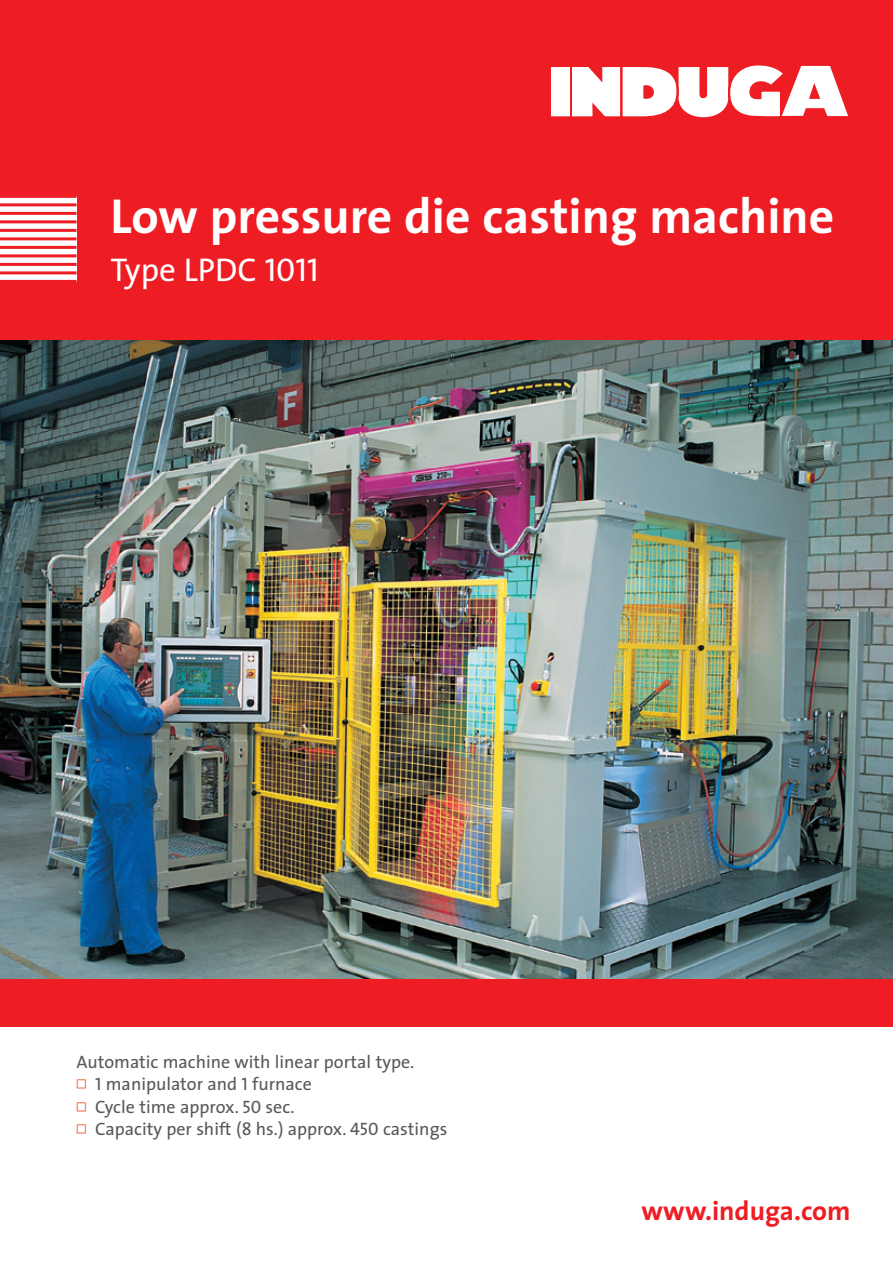
<style>
.page{position:relative;width:893px;height:1263px;background:#fff}
.page>*{position:absolute;margin:0;border:0;box-sizing:border-box;transform-origin:0 0}
.t1{font:700 49.5px "The Sans";color:#fff}
.t2{font:33px "The Sans";color:#fff}
.t3{font:700 27px "The Sans";color:#ee1d23}
.t4{font:18px/22.5px "The Sans";color:#57585a}
.s1{font-family:"The Sans Caps"}
.s2{font-family:"Universal Newswith Comm Pi";color:#f04d22}
</style>
<div class="page">
<div style="left:0;top:0;width:893px;height:340px;background:#ee1d23"></div>
<div style="left:0;top:978px;width:893px;height:48px;background:#ee1d23"></div>
<svg style="left:0;top:198px;width:77px;height:82px;background:#fef4f5"></svg>
<img style="left:0;top:340px;width:893px;height:638px">
<hr style="left:0;top:203px;width:77px;height:3px;background:#ee1d23">
<hr style="left:0;top:212px;width:77px;height:3px;background:#ee1d23">
<hr style="left:0;top:220px;width:77px;height:3px;background:#ee1d23">
<hr style="left:0;top:229px;width:77px;height:3px;background:#ee1d23">
<hr style="left:0;top:237px;width:77px;height:3px;background:#ee1d23">
<hr style="left:0;top:246px;width:77px;height:3px;background:#ee1d23">
<hr style="left:0;top:254px;width:77px;height:3px;background:#ee1d23">
<hr style="left:0;top:263px;width:77px;height:3px;background:#ee1d23">
<hr style="left:0;top:271px;width:77px;height:3px;background:#ee1d23">
<svg style="left:551px;top:65px;width:297px;height:53px"></svg>
<h1 class="t1" style="left:111px;top:175px;width:725px">Low pressure die casting machine</h1>
<h2 class="t2" style="left:111px;top:242px;width:210px">Type LPDC <span class="s1">1011</span></h2>
<p class="t4" style="left:77px;top:1050px;width:372px">Automatic machine with linear portal type.<br><span class="s2">▫</span> <span class="s1">1</span> manipulator and <span class="s1">1</span> furnace<br><span class="s2">▫</span> Cycle time approx. <span class="s1">50</span> sec.<br><span class="s2">▫</span> Capacity per shift (8 hs.) approx. <span class="s1">450</span> castings</p>
<h3 class="t3" style="left:641px;top:1188px;width:210px">www.induga.com</h3>
</div>
